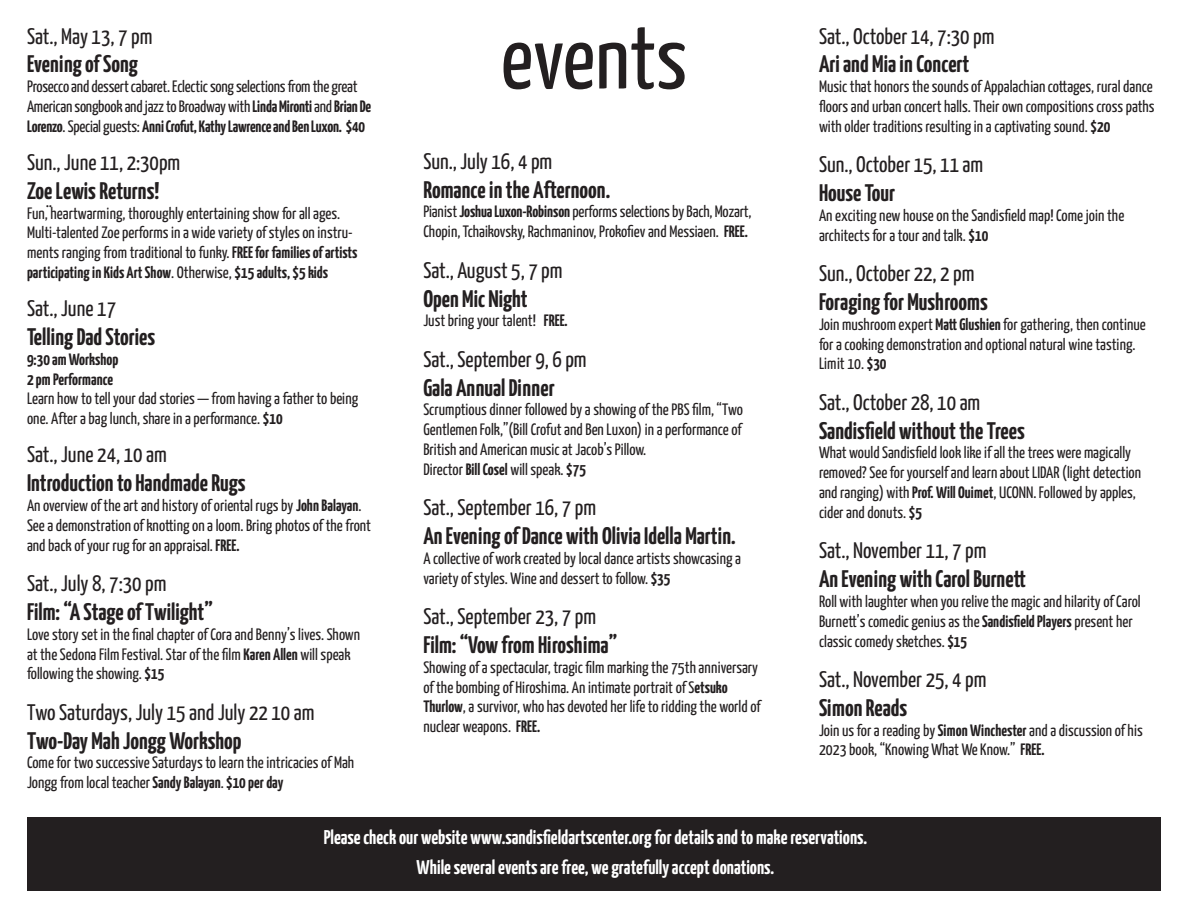
<style>
.page{position:relative;width:1188px;height:918px;background:#fff}
.page>*{position:absolute;margin:0;border:0;box-sizing:border-box;transform-origin:0 0}
.t1{font:90px "Yanone Kaffeesatz";color:#231f20}
.Space_before_date{font:700 24px "Yanone Kaffeesatz";color:#231f20}
.Space_before_date-2{font:22.5px "Yanone Kaffeesatz";color:#231f20}
.t2{font:700 19.95px "Yanone Kaffeesatz";color:#fff}
.t3{font:18px "Minion Pro";color:#231f20}
.Space_before_date-3{font:16.5px/19.8px "Yanone Kaffeesatz";color:#231f20}
.t4{font:700 16.5px "Yanone Kaffeesatz";color:#231f20}
.s1{font-weight:700}
</style>
<div class="page">
<div style="left:28px;top:817px;width:1133px;height:73px;background:#231f20"></div>
<p class="Space_before_date-2" style="left:27px;top:22px;width:127px">Sat., May 13, 7 pm</p>
<p class="Space_before_date" style="left:27px;top:49px;width:112px">Evening of Song</p>
<p class="Space_before_date-3" style="left:27px;top:76px;width:346px">Prosecco and dessert cabaret. Eclectic song selections from the great<br>American songbook and jazz to Broadway with <span class="s1">Linda Mironti</span> and <span class="s1">Brian De<br>Lorenzo</span>. Special guests: <span class="s1">Anni Crofut, Kathy Lawrence and Ben Luxon. $40</span></p>
<p class="Space_before_date-2" style="left:27px;top:148px;width:155px">Sun., June 11, 2:30pm</p>
<p class="Space_before_date" style="left:27px;top:176px;width:134px">Zoe Lewis Returns!</p>
<p class="Space_before_date-3" style="left:27px;top:203px;width:332px">Fun, heartwarming, thoroughly entertaining show for all ages.<br>Multi-talented Zoe performs in a wide variety of styles on instru&shy;ments ranging from traditional to funky. <span class="s1">FREE for families of artists participating in Kids Art Show</span>. Otherwise, <span class="s1">$15 adults, $5 kids</span></p>
<p class="Space_before_date-2" style="left:27px;top:295px;width:91px">Sat., June 17</p>
<p class="Space_before_date" style="left:27px;top:322px;width:130px">Telling Dad Stories</p>
<p class="t4" style="left:27px;top:349px;width:93px">9:30 am Workshop</p>
<p class="t4" style="left:27px;top:369px;width:88px">2 pm Performance</p>
<p class="Space_before_date-3" style="left:27px;top:389px;width:333px">Learn how to tell your dad stories — from having a father to being one. After a bag lunch, share in a performance. <span class="s1">$10</span></p>
<p class="Space_before_date-2" style="left:27px;top:441px;width:141px">Sat., June 24, 10 am</p>
<p class="Space_before_date" style="left:27px;top:468px;width:220px">Introduction to Handmade Rugs</p>
<p class="Space_before_date-3" style="left:27px;top:495px;width:346px">An overview of the art and history of oriental rugs by <span class="s1">John Balayan</span>.<br>See a demonstration of knotting on a loom. Bring photos of the front and back of your rug for an appraisal. <span class="s1">FREE.</span></p>
<p class="Space_before_date-2" style="left:27px;top:570px;width:141px">Sat., July 8, 7:30 pm</p>
<p class="Space_before_date" style="left:27px;top:597px;width:187px">Film: “A Stage of Twilight”</p>
<p class="Space_before_date-3" style="left:27px;top:624px;width:335px">Love story set in the final chapter of Cora and Benny’s lives. Shown at the Sedona Film Festival. Star of the film <span class="s1">Karen Allen</span> will speak following the showing. <span class="s1">$15</span></p>
<p class="Space_before_date-2" style="left:27px;top:698px;width:289px">Two Saturdays, July 15 and July 22 10 am</p>
<p class="Space_before_date" style="left:27px;top:726px;width:216px">Two-Day Mah Jongg Workshop</p>
<p class="Space_before_date-3" style="left:27px;top:753px;width:329px">Come for two successive Saturdays to learn the intricacies of Mah<br>Jongg from local teacher <span class="s1">Sandy Balayan</span>. <span class="s1">$10 per day</span></p>
<p class="t3" style="left:46px;top:189px;width:8px">..</p>
<p class="t1" style="left:501px;top:2px;width:188px">events</p>
<p class="Space_before_date-2" style="left:423px;top:147px;width:130px">Sun., July 16, 4 pm</p>
<p class="Space_before_date" style="left:423px;top:175px;width:188px">Romance in the Afternoon.</p>
<p class="Space_before_date-3" style="left:423px;top:202px;width:330px">Pianist <span class="s1">Joshua Luxon-Robinson</span> performs selections by Bach, Mozart,<br>Chopin, Tchaikovsky, Rachmaninov, Prokofiev and Messiaen. <span class="s1">FREE.</span></p>
<p class="Space_before_date-2" style="left:423px;top:256px;width:141px">Sat., August 5, 7 pm</p>
<p class="Space_before_date" style="left:423px;top:283px;width:106px">Open Mic Night</p>
<p class="Space_before_date-3" style="left:423px;top:311px;width:146px">Just bring your talent! <span class="s1">FREE.</span></p>
<p class="Space_before_date-2" style="left:423px;top:345px;width:165px">Sat., September 9, 6 pm</p>
<p class="Space_before_date" style="left:423px;top:373px;width:133px">Gala Annual Dinner</p>
<p class="Space_before_date-3" style="left:423px;top:400px;width:321px">Scrumptious dinner followed by a showing of the PBS film, “Two Gentlemen Folk,”(Bill Crofut and Ben Luxon) in a performance of British and American music at Jacob’s Pillow.<br>Director <span class="s1">Bill Cosel</span> will speak. <span class="s1">$75</span></p>
<p class="Space_before_date-2" style="left:423px;top:494px;width:174px">Sat., September 16, 7 pm</p>
<p class="Space_before_date" style="left:423px;top:521px;width:314px">An Evening of Dance with Olivia Idella Martin.</p>
<p class="Space_before_date-3" style="left:423px;top:548px;width:319px">A collective of work created by local dance artists showcasing a variety of styles. Wine and dessert to follow. <span class="s1">$35</span></p>
<p class="Space_before_date-2" style="left:423px;top:603px;width:174px">Sat., September 23, 7 pm</p>
<p class="Space_before_date" style="left:423px;top:630px;width:195px">Film: “Vow from Hiroshima”</p>
<p class="Space_before_date-3" style="left:423px;top:657px;width:339px">Showing of a spectacular, tragic film marking the 75th anniversary of the bombing of Hiroshima. An intimate portrait of S<span class="s1">etsuko Thurlow</span>, a survivor, who has devoted her life to ridding the world of nuclear weapons. <span class="s1">FREE.</span></p>
<p class="Space_before_date-2" style="left:819px;top:22px;width:177px">Sat., October 14, 7:30 pm</p>
<p class="Space_before_date" style="left:819px;top:49px;width:152px">Ari and Mia in Concert</p>
<p class="Space_before_date-3" style="left:819px;top:76px;width:337px;text-align:justify">Music that honors the sounds of Appalachian cottages, rural dance floors and urban concert halls. Their own compositions cross paths with older traditions resulting in a captivating sound. <span class="s1">$20</span></p>
<p class="Space_before_date-2" style="left:819px;top:151px;width:166px">Sun., October 15, 11 am</p>
<p class="Space_before_date" style="left:819px;top:178px;width:78px">House Tour</p>
<p class="Space_before_date-3" style="left:819px;top:205px;width:307px">An exciting new house on the Sandisfield map! Come join the architects for a tour and talk. <span class="s1">$10</span></p>
<p class="Space_before_date-2" style="left:819px;top:260px;width:157px">Sun., October 22, 2 pm</p>
<p class="Space_before_date" style="left:819px;top:287px;width:170px">Foraging for Mushrooms</p>
<p class="Space_before_date-3" style="left:819px;top:314px;width:328px">Join mushroom expert <span class="s1">Matt Glushien</span> for gathering, then continue for a cooking demonstration and optional natural wine tasting.<br>Limit 10. <span class="s1">$30</span></p>
<p class="Space_before_date-2" style="left:819px;top:388px;width:163px">Sat., October 28, 10 am</p>
<p class="Space_before_date" style="left:819px;top:416px;width:207px">Sandisfield without the Trees</p>
<p class="Space_before_date-3" style="left:819px;top:443px;width:324px">What would Sandisfield look like if all the trees were magically removed? See for yourself and learn about LIDAR (light detection and ranging) with <span class="s1">Prof. Will Ouimet</span>, UCONN. Followed by apples, cider and donuts. <span class="s1">$5</span></p>
<p class="Space_before_date-2" style="left:819px;top:537px;width:169px">Sat., November 11, 7 pm</p>
<p class="Space_before_date" style="left:819px;top:564px;width:209px">An Evening with Carol Burnett</p>
<p class="Space_before_date-3" style="left:819px;top:591px;width:323px">Roll with laughter when you relive the magic and hilarity of Carol<br>Burnett’s comedic genius as the <span class="s1">Sandisfield Players</span> present her classic comedy sketches. <span class="s1">$15</span></p>
<p class="Space_before_date-2" style="left:819px;top:666px;width:169px">Sat., November 25, 4 pm</p>
<p class="Space_before_date" style="left:819px;top:693px;width:90px">Simon Reads</p>
<p class="Space_before_date-3" style="left:819px;top:720px;width:325px">Join us for a reading by <span class="s1">Simon Winchester</span> and a discussion of his<br>2023 book, “Knowing What We Know.” <span class="s1">FREE.</span></p>
<p class="t2" style="left:324px;top:825px;width:545px">Please check our website www.sandisfieldartscenter.org for details and to make reservations.</p>
<p class="t2" style="left:417px;top:855px;width:359px">While several events are free, we gratefully accept donations.</p>
</div>
